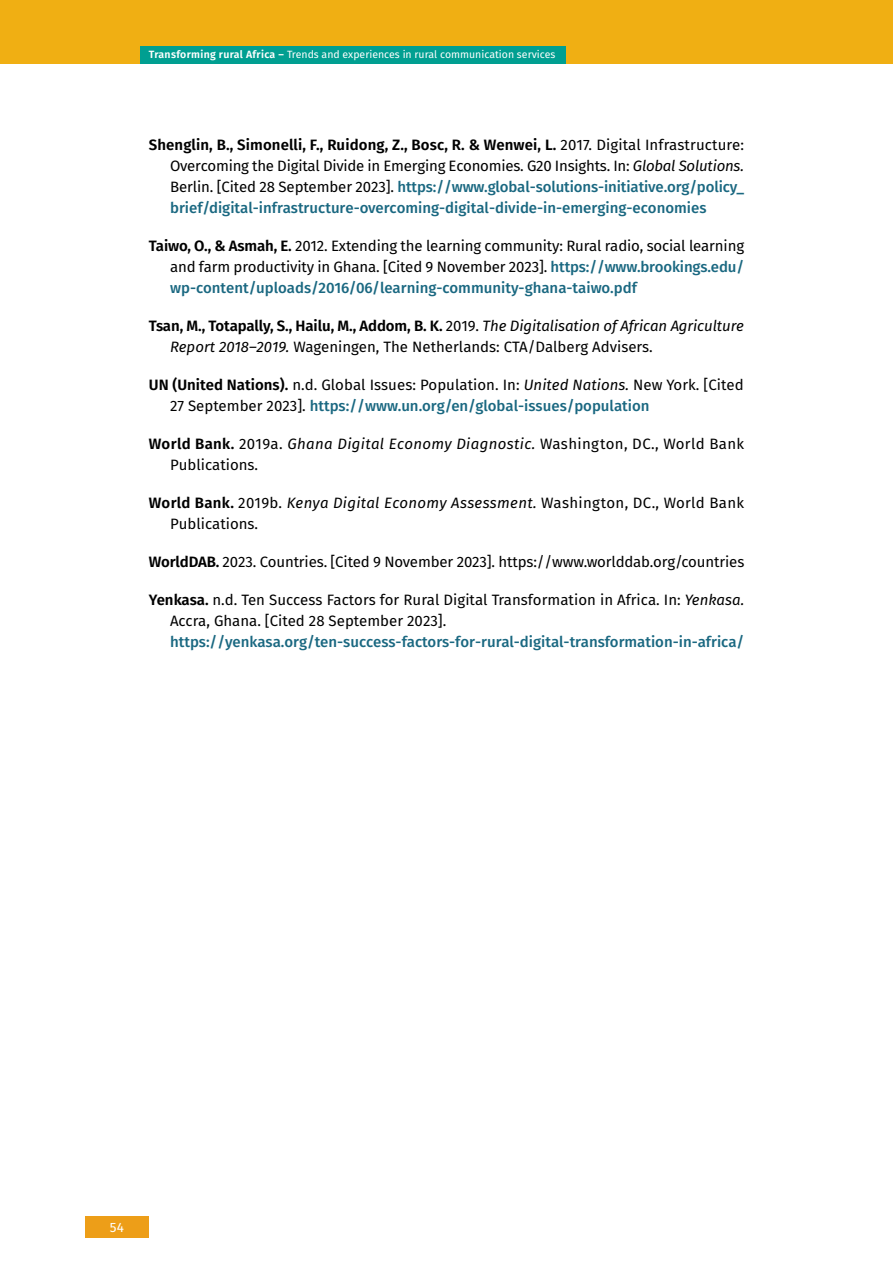
<style>
.page{position:relative;width:893px;height:1263px;background:#fff}
.page>*{position:absolute;margin:0;border:0;box-sizing:border-box;transform-origin:0 0}
.t1{font:15px/21px "Fira Sans";color:#000}
.t2{font:500 15px/21px "Fira Sans";color:#1a6881;text-align:justify}
.t3{font:italic 15px/21px "Fira Sans";color:#000}
.t4{font:15px/21px "Fira Sans";letter-spacing:.02em;color:#000}
.t5{font:13.5px "Fira Sans";color:#fff}
.t6{font:10.5px "Fira Sans";color:#fff}
.s1{font-weight:600}
.s2{font-weight:600;color:#000}
.s3{font-weight:400;color:#000}
.s4{font-weight:400;font-style:italic;color:#000}
.s5{font-weight:500;color:#1a6881}
.s6{font-weight:600;font-style:normal}
.s7{font-style:normal}
.s8{font-style:italic}
</style>
<div class="page">
<div style="left:85px;top:1216px;width:64px;height:21px;background:#ed9e18"></div>
<div style="left:0;top:0;width:893px;height:64px;background:#f0af13"></div>
<div style="left:140px;top:46px;width:426px;height:18px;background:#009f91"></div>
<p class="t6" style="left:149px;top:47px;width:408px"><span class="s1">Transforming rural Africa –</span> Trends and experiences in rural communication services</p>
<p class="t2" style="left:170px;top:134px;width:576px;text-indent:-21px"><span class="s2">Shenglin, B., Simonelli, F., Ruidong, Z., Bosc, R. &amp; Wenwei, L.</span> <span class="s3">2017. Digital Infrastructure:<br>Overcoming the Digital Divide in Emerging Economies. G20 Insights. In:</span> <span class="s4">Global Solutions.<br></span><span class="s3">Berlin. [Cited 28 September 2023].</span> https://www.global-solutions-initiative.org/policy_ brief/digital-infrastructure-overcoming-digital-divide-in-emerging-economies</p>
<p class="t1" style="left:170px;top:235px;width:576px;text-align:justify;text-indent:-21px"><span class="s1">Taiwo, O., &amp; Asmah, E.</span> 2012. Extending the learning community: Rural radio, social learning and farm productivity in Ghana. [Cited 9 November 2023]. <span class="s5">https://www.brookings.edu/ wp-content/uploads/2016/06/learning-community-ghana-taiwo.pdf</span></p>
<p class="t3" style="left:170px;top:315px;width:575px;text-indent:-21px"><span class="s6">Tsan, M., Totapally, S., Hailu, M., Addom, B. K.</span> <span class="s7">2019.</span> The Digitalisation of African Agriculture<br>Report 2018–2019. <span class="s7">Wageningen, The Netherlands: CTA/Dalberg Advisers.</span></p>
<p class="t1" style="left:170px;top:374px;width:575px;text-indent:-21px"><span class="s1">UN (United Nations).</span> n.d. Global Issues: Population. In: <span class="s8">United Nations.</span> New York. [Cited<br>27 September 2023]. <span class="s5">https://www.un.org/en/global-issues/population</span></p>
<p class="t4" style="left:170px;top:433px;width:576px;text-indent:-21px"><span class="s1">World Bank.</span> 2019a. <span class="s8">Ghana Digital Economy Diagnostic.</span> Washington, DC., World Bank<br>Publications.</p>
<p class="t1" style="left:170px;top:492px;width:576px;text-indent:-21px"><span class="s1">World Bank.</span> 2019b. <span class="s8">Kenya Digital Economy Assessment.</span> Washington, DC., World Bank<br>Publications.</p>
<p class="t1" style="left:149px;top:551px;width:597px"><span class="s1">WorldDAB.</span> 2023. Countries. [Cited 9 November 2023]. https://www.worlddab.org/countries</p>
<p class="t1" style="left:170px;top:589px;width:576px;text-indent:-21px"><span class="s1">Yenkasa.</span> n.d. Ten Success Factors for Rural Digital Transformation in Africa. In: <span class="s8">Yenkasa.<br></span>Accra, Ghana. [Cited 28 September 2023].</p>
<p class="t2" style="left:170px;top:631px;width:576px">https://yenkasa.org/ten-success-factors-for-rural-digital-transformation-in-africa/</p>
<p class="t5" style="left:110px;top:1217px;width:15px">54</p>
</div>
